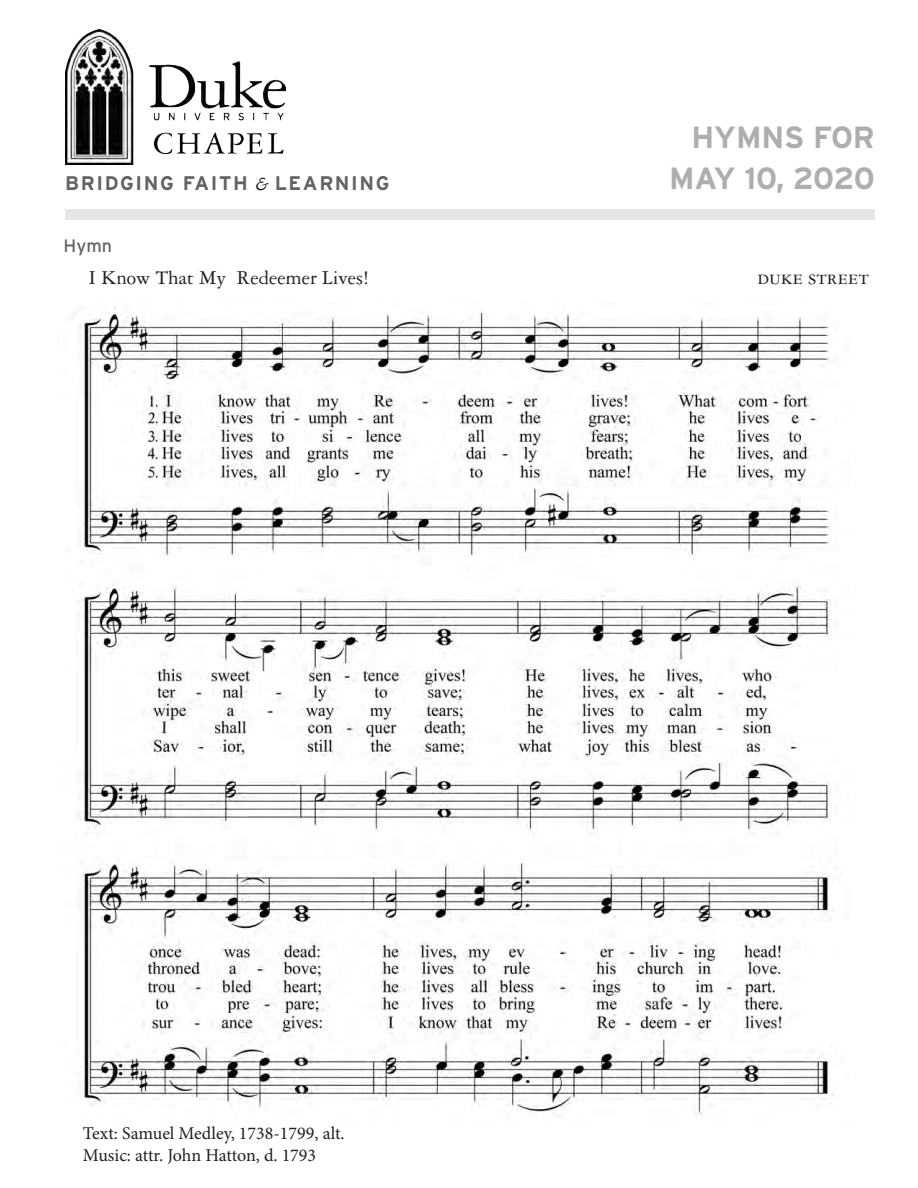
<style>
.page{position:relative;width:918px;height:1188px;background:#fff}
.page>*{position:absolute;margin:0;border:0;box-sizing:border-box;transform-origin:0 0}
.Header_1{font:700 30.6px "Interstate";letter-spacing:-.025em;color:#acaeaf}
.Header_1-2{font:700 30.6px "Interstate";letter-spacing:-.005em;color:#acaeaf}
.Header_2{font:21px "Garamond 3 LT Std";color:#231f20}
.t1{font:700 19.65px "Interstate";letter-spacing:.08em;color:#636366}
.t2{font:18px "Minion Pro";color:#231f20}
.Header_2-2{font:18px "Interstate";color:#636366}
.s1{font-family:"Garamond 3 LT Std";font-weight:400;font-style:italic;color:#231f20}
</style>
<div class="page">
<img style="left:65px;top:30px;width:220px;height:135px">
<div style="left:65px;top:209px;width:810px;height:11px;background:#e6e6e7"></div>
<img style="left:77px;top:307px;width:757px;height:808px">
<p class="t1" style="left:65px;top:172px;width:326px">BRIDGING FAITH <span class="s1">&amp;</span> LEARNING</p>
<p class="Header_1-2" style="left:692px;top:120px;width:185px">HYMNS FOR</p>
<p class="Header_1" style="left:669px;top:162px;width:207px">MAY 10, 2020</p>
<p class="Header_2-2" style="left:63px;top:236px;width:50px">Hymn</p>
<p class="Header_2" style="left:89px;top:267px;width:281px">I Know That My Redeemer Lives!</p>
<p class="Header_2" style="left:757px;top:267px;width:113px">duke street</p>
<p class="t2" style="left:83px;top:1121px;width:263px">Text: Samuel Medley, 1738-1799, alt.</p>
<p class="t2" style="left:83px;top:1143px;width:235px">Music: attr. John Hatton, d. 1793</p>
</div>
